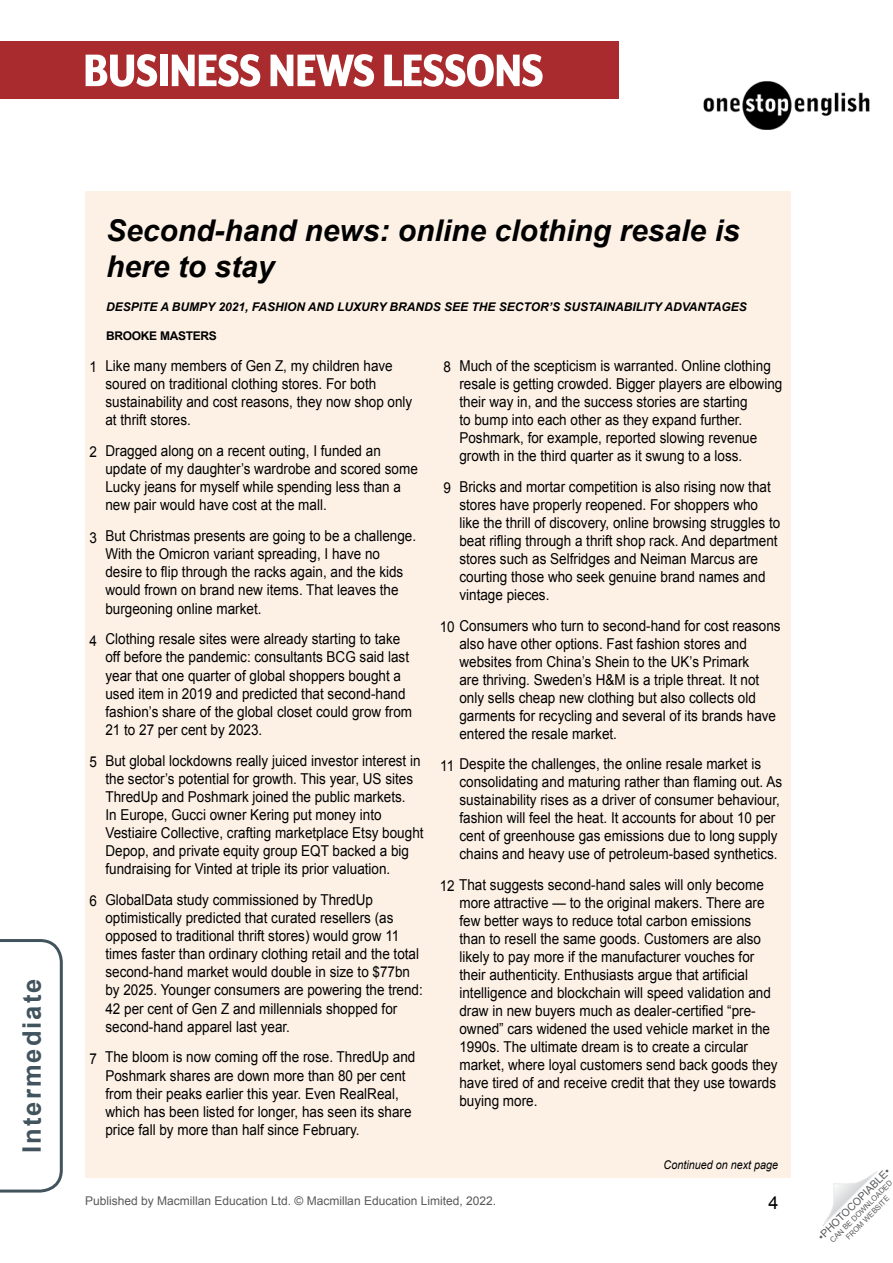
<style>
.page{position:relative;width:893px;height:1263px;background:#fff}
.page>*{position:absolute;margin:0;border:0;box-sizing:border-box;transform-origin:0 0}
.t1{font:800 52.5px "Mr Eaves XL Mod Nar OT";letter-spacing:-.015em;color:#fff}
.Article__Main_title{font:italic 700 30px/36px "Arial";color:#000}
.t2{font:700 25.5px "Arial";letter-spacing:.08em;color:#41535d}
.t3{font:18px "Arial";color:#000}
.Article__Body_text{font:15px/18px "Arial";color:#000;scale:.9 1}
.Article__Author_subt{font:italic 700 12px "Arial";color:#000}
.t4{font:12px "Arial";color:#58595b}
.Article_Box_Continue{font:italic 12px "Arial";color:#000;scale:.9 1}
.Article__Author_subt-2{font:700 12px "Arial";letter-spacing:-.025em;color:#000}
.t5{font:10.5px "Arial";color:#58595b}
.t6{font:7.5px/9px "Arial";color:#58595b;text-align:center}
</style>
<div class="page">
<svg style="left:822px;top:1171px;width:55px;height:55px"></svg>
<svg style="left:0;top:939px;width:63px;height:254px"></svg>
<div style="left:0;top:41px;width:619px;height:58px;background:#aa2b2e"></div>
<img style="left:703px;top:81px;width:167px;height:48px">
<div style="left:85px;top:191px;width:706px;height:987px;background:#fdf1e6"></div>
<h1 class="t1" style="left:83px;top:42px;width:462px">BUSINESS NEWS LESSONS</h1>
<h3 class="t2" style="left:15px;top:1153px;width:176px;rotate:-90deg">Intermediate</h3>
<p class="Article__Body_text" style="left:90px;top:358px;width:10px">1</p>
<p class="Article__Body_text" style="left:90px;top:443px;width:10px">2</p>
<p class="Article__Body_text" style="left:90px;top:528px;width:10px">3</p>
<p class="Article__Body_text" style="left:90px;top:632px;width:10px">4</p>
<p class="Article__Body_text" style="left:90px;top:753px;width:10px">5</p>
<p class="Article__Body_text" style="left:90px;top:892px;width:10px">6</p>
<p class="Article__Body_text" style="left:90px;top:1049px;width:10px">7</p>
<p class="Article__Main_title" style="left:106px;top:213px;width:635px">Second-hand news: online clothing resale is here to stay</p>
<p class="Article__Author_subt" style="left:106px;top:299px;width:642px">DESPITE A BUMPY 2021, FASHION AND LUXURY BRANDS SEE THE SECTOR’S SUSTAINABILITY ADVANTAGES</p>
<p class="Article__Author_subt-2" style="left:106px;top:328px;width:112px">BROOKE MASTERS</p>
<p class="Article__Body_text" style="left:105px;top:357px;width:342px">Like many members of Gen Z, my children have soured on traditional clothing stores. For both sustainability and cost reasons, they now shop only at thrift stores.</p>
<p class="Article__Body_text" style="left:105px;top:442px;width:349px">Dragged along on a recent outing, I funded an update of my daughter’s wardrobe and scored some Lucky jeans for myself while spending less than a new pair would have cost at the mall.</p>
<p class="Article__Body_text" style="left:105px;top:527px;width:347px">But Christmas presents are going to be a challenge.<br>With the Omicron variant spreading, I have no desire to flip through the racks again, and the kids would frown on brand new items. That leaves the burgeoning online market.</p>
<p class="Article__Body_text" style="left:105px;top:630px;width:342px">Clothing resale sites were already starting to take off before the pandemic: consultants BCG said last year that one quarter of global shoppers bought a used item in 2019 and predicted that second-hand fashion’s share of the global closet could grow from 21 to 27 per cent by 2023.</p>
<p class="Article__Body_text" style="left:105px;top:751px;width:355px">But global lockdowns really juiced investor interest in the sector’s potential for growth. This year, US sites ThredUp and Poshmark joined the public markets.<br>In Europe, Gucci owner Kering put money into Vestiaire Collective, crafting marketplace Etsy bought Depop, and private equity group EQT backed a big fundraising for Vinted at triple its prior valuation.</p>
<p class="Article__Body_text" style="left:105px;top:891px;width:354px">GlobalData study commissioned by ThredUp optimistically predicted that curated resellers (as opposed to traditional thrift stores) would grow 11 times faster than ordinary clothing retail and the total second-hand market would double in size to $77bn by 2025. Younger consumers are powering the trend:<br>42 per cent of Gen Z and millennials shopped for second-hand apparel last year.</p>
<p class="Article__Body_text" style="left:105px;top:1048px;width:346px">The bloom is now coming off the rose. ThredUp and Poshmark shares are down more than 80 per cent from their peaks earlier this year. Even RealReal, which has been listed for longer, has seen its share price fall by more than half since February.</p>
<p class="Article__Body_text" style="left:459px;top:357px;width:360px">Much of the scepticism is warranted. Online clothing resale is getting crowded. Bigger players are elbowing their way in, and the success stories are starting<br>to bump into each other as they expand further.<br>Poshmark, for example, reported slowing revenue growth in the third quarter as it swung to a loss.</p>
<p class="Article__Body_text" style="left:459px;top:478px;width:358px">Bricks and mortar competition is also rising now that stores have properly reopened. For shoppers who like the thrill of discovery, online browsing struggles to beat rifling through a thrift shop rack. And department stores such as Selfridges and Neiman Marcus are courting those who seek genuine brand names and vintage pieces.</p>
<p class="Article__Body_text" style="left:459px;top:616px;width:358px;text-indent:-20px">10 Consumers who turn to second-hand for cost reasons also have other options. Fast fashion stores and websites from China’s Shein to the UK’s Primark<br>are thriving. Sweden’s H&amp;M is a triple threat. It not only sells cheap new clothing but also collects old garments for recycling and several of its brands have entered the resale market.</p>
<p class="Article__Body_text" style="left:459px;top:755px;width:360px;text-indent:-19px">11 Despite the challenges, the online resale market is consolidating and maturing rather than flaming out. As sustainability rises as a driver of consumer behaviour, fashion will feel the heat. It accounts for about 10 per cent of greenhouse gas emissions due to long supply chains and heavy use of petroleum-based synthetics.</p>
<p class="Article__Body_text" style="left:459px;top:876px;width:355px;text-indent:-20px">12 That suggests second-hand sales will only become more attractive — to the original makers. There are few better ways to reduce total carbon emissions than to resell the same goods. Customers are also likely to pay more if the manufacturer vouches for their authenticity. Enthusiasts argue that artificial intelligence and blockchain will speed validation and draw in new buyers much as dealer-certified “pre&shy;owned” cars widened the used vehicle market in the 1990s. The ultimate dream is to create a circular market, where loyal customers send back goods they have tired of and receive credit that they use towards buying more.</p>
<p class="Article__Body_text" style="left:444px;top:358px;width:10px">8</p>
<p class="Article__Body_text" style="left:444px;top:479px;width:10px">9</p>
<p class="Article_Box_Continue" style="left:664px;top:1157px;width:129px">Continued on next page</p>
<p class="t4" style="left:85px;top:1193px;width:413px">Published by Macmillan Education Ltd. © Macmillan Education Limited, 2022.</p>
<p class="t3" style="left:769px;top:1191px;width:12px">4</p>
<p class="t5" style="left:815px;top:1233px;width:99px;rotate:-45deg">•PHOTOCOPIABLE•</p>
<p class="t6" style="left:828px;top:1238px;width:86px;rotate:-45deg">CAN BE DOWNLOADED<br>FROM WEBSITE</p>
</div>
